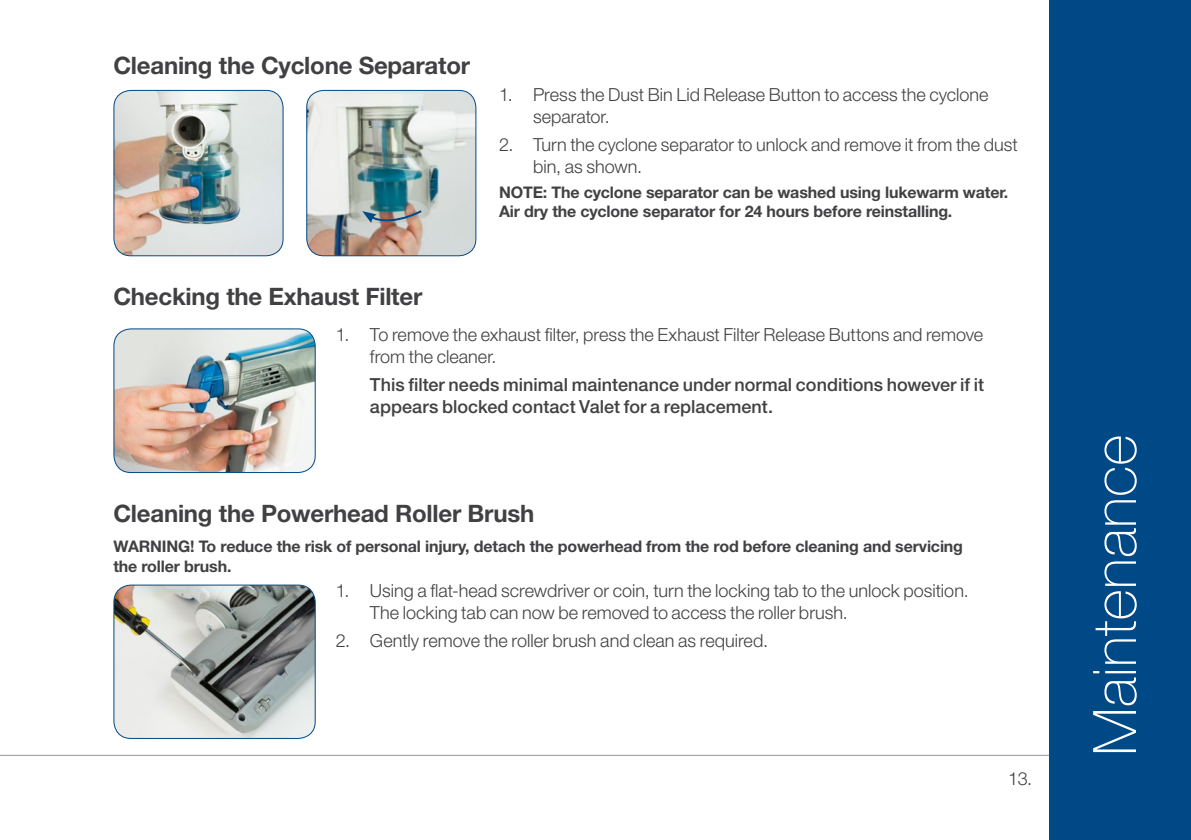
<style>
.page{position:relative;width:1191px;height:840px;background:#fff}
.page>*{position:absolute;margin:0;border:0;box-sizing:border-box;transform-origin:0 0}
.t1{font:100 60px "Helvetica Neue LT Std";color:#fff}
.t2{font:700 24px "Helvetica Neue LT Std";letter-spacing:-.01em;color:#414042}
.t3{font:300 18px/22px "Helvetica Neue LT Std";color:#414042}
.t4{font:500 18px/22px "Helvetica Neue LT Std";color:#414042}
.t5{font:700 16px/19.2px "Helvetica Neue LT Std";letter-spacing:-.01em;color:#414042}
</style>
<div class="page">
<div style="left:1049px;top:0;width:142px;height:839px;background:#004987"></div>
<hr style="left:0;top:754px;width:1049px;height:1px;background:#939598">
<img style="left:114px;top:90px;width:169px;height:166px">
<div style="left:113px;top:90px;width:170px;height:166px;border:1px solid #004987;border-radius:17px"></div>
<img style="left:307px;top:90px;width:169px;height:166px">
<div style="left:306px;top:90px;width:170px;height:166px;border:1px solid #004987;border-radius:17px"></div>
<img style="left:115px;top:330px;width:200px;height:142px">
<div style="left:113px;top:328px;width:203px;height:145px;border:1px solid #004987;border-radius:17px"></div>
<img style="left:114px;top:586px;width:201px;height:152px">
<div style="left:113px;top:584px;width:203px;height:154px;border:1px solid #004987;border-radius:17px"></div>
<svg style="left:362px;top:208px;width:62px;height:19px"></svg>
<h2 class="t2" style="left:113px;top:50px;width:358px">Cleaning the Cyclone Separator</h2>
<h2 class="t2" style="left:113px;top:281px;width:310px">Checking the Exhaust Filter</h2>
<p class="t3" style="left:533px;top:84px;width:457px;text-indent:-34px">1. Press the Dust Bin Lid Release Button to access the cyclone separator.</p>
<p class="t3" style="left:533px;top:133px;width:486px;text-indent:-34px">2. Turn the cyclone separator to unlock and remove it from the dust bin, as shown.</p>
<p class="t5" style="left:499px;top:182px;width:511px">NOTE: The cyclone separator can be washed using lukewarm water.<br>Air dry the cyclone separator for 24 hours before reinstalling.</p>
<p class="t3" style="left:370px;top:323px;width:615px;text-indent:-34px">1. To remove the exhaust filter, press the Exhaust Filter Release Buttons and remove from the cleaner.</p>
<p class="t4" style="left:370px;top:373px;width:616px">This filter needs minimal maintenance under normal conditions however if it appears blocked contact Valet for a replacement.</p>
<h2 class="t2" style="left:113px;top:498px;width:422px">Cleaning the Powerhead Roller Brush</h2>
<p class="t5" style="left:113px;top:536px;width:851px">WARNING! To reduce the risk of personal injury, detach the powerhead from the rod before cleaning and servicing the roller brush.</p>
<p class="t3" style="left:370px;top:579px;width:600px;text-indent:-34px">1. Using a flat-head screwdriver or coin, turn the locking tab to the unlock position.<br>The locking tab can now be removed to access the roller brush.</p>
<p class="t3" style="left:336px;top:629px;width:433px">2. Gently remove the roller brush and clean as required.</p>
<p class="t3" style="left:1008px;top:766px;width:25px">13.</p>
<h1 class="t1" style="left:1080px;top:755px;width:323px;rotate:-90deg">Maintenance</h1>
</div>
